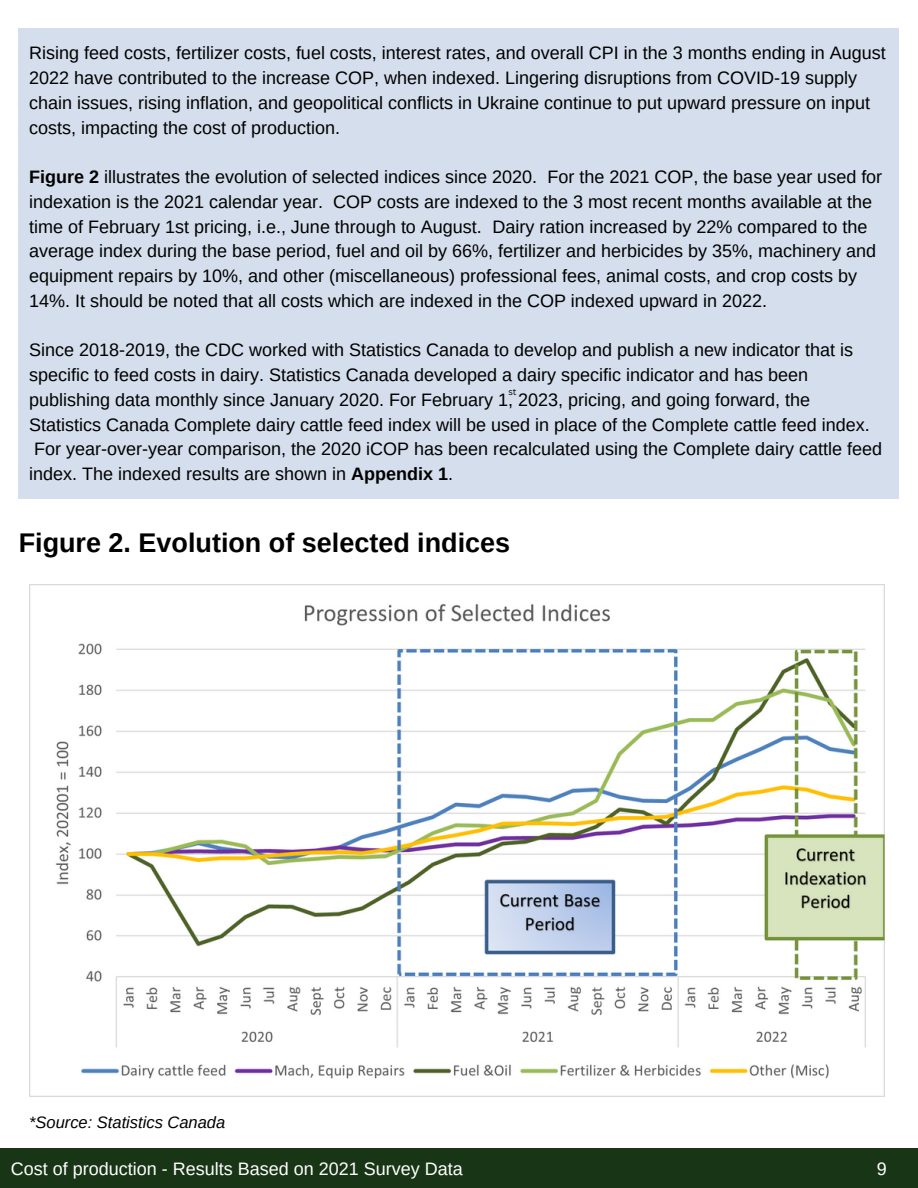
<style>
.page{position:relative;width:918px;height:1188px;background:#fff}
.page>*{position:absolute;margin:0;border:0;box-sizing:border-box;transform-origin:0 0}
.t1{font:700 27px "Arimo";color:#000}
.t2{font:18px/24.8px "Arimo";color:#000}
.t3{font:18px "Arimo";color:#fff}
.t4{font:italic 16.5px "Arimo";color:#000}
.t5{font:9px "Canva Sans";color:#000}
.s1{font-weight:700}
</style>
<div class="page">
<div style="left:0;top:1148px;width:918px;height:40px;background:#153212"></div>
<div style="left:18px;top:29px;width:881px;height:470px;background:#d5deec"></div>
<img style="left:29px;top:585px;width:855px;height:512px">
<p class="t2" style="left:29px;top:41px;width:858px">Rising feed costs, fertilizer costs, fuel costs, interest rates, and overall CPI in the 3 months ending in August 2022 have contributed to the increase COP, when indexed. Lingering disruptions from COVID-19 supply chain issues, rising inflation, and geopolitical conflicts in Ukraine continue to put upward pressure on input costs, impacting the cost of production.</p>
<p class="t2" style="left:29px;top:164px;width:855px"><span class="s1">Figure 2</span> illustrates the evolution of selected indices since 2020. For the 2021 COP, the base year used for indexation is the 2021 calendar year. COP costs are indexed to the 3 most recent months available at the time of February 1st pricing, i.e., June through to August. Dairy ration increased by 22% compared to the average index during the base period, fuel and oil by 66%, fertilizer and herbicides by 35%, machinery and equipment repairs by 10%, and other (miscellaneous) professional fees, animal costs, and crop costs by 14%. It should be noted that all costs which are indexed in the COP indexed upward in 2022.</p>
<p class="t2" style="left:29px;top:338px;width:854px">Since 2018-2019, the CDC worked with Statistics Canada to develop and publish a new indicator that is specific to feed costs in dairy. Statistics Canada developed a dairy specific indicator and has been publishing data monthly since January 2020. For February 1, 2023, pricing, and going forward, the Statistics Canada Complete dairy cattle feed index will be used in place of the Complete cattle feed index.<br>For year-over-year comparison, the 2020 iCOP has been recalculated using the Complete dairy cattle feed index. The indexed results are shown in <span class="s1">Appendix 1</span>.</p>
<p class="t5" style="left:508px;top:385px;width:10px">st</p>
<h1 class="t1" style="left:19px;top:527px;width:493px">Figure 2. Evolution of selected indices</h1>
<p class="t4" style="left:29px;top:1113px;width:198px">*Source: Statistics Canada</p>
<p class="t3" style="left:11px;top:1159px;width:453px">Cost of production - Results Based on 2021 Survey Data</p>
<p class="t3" style="left:877px;top:1159px;width:12px">9</p>
</div>
